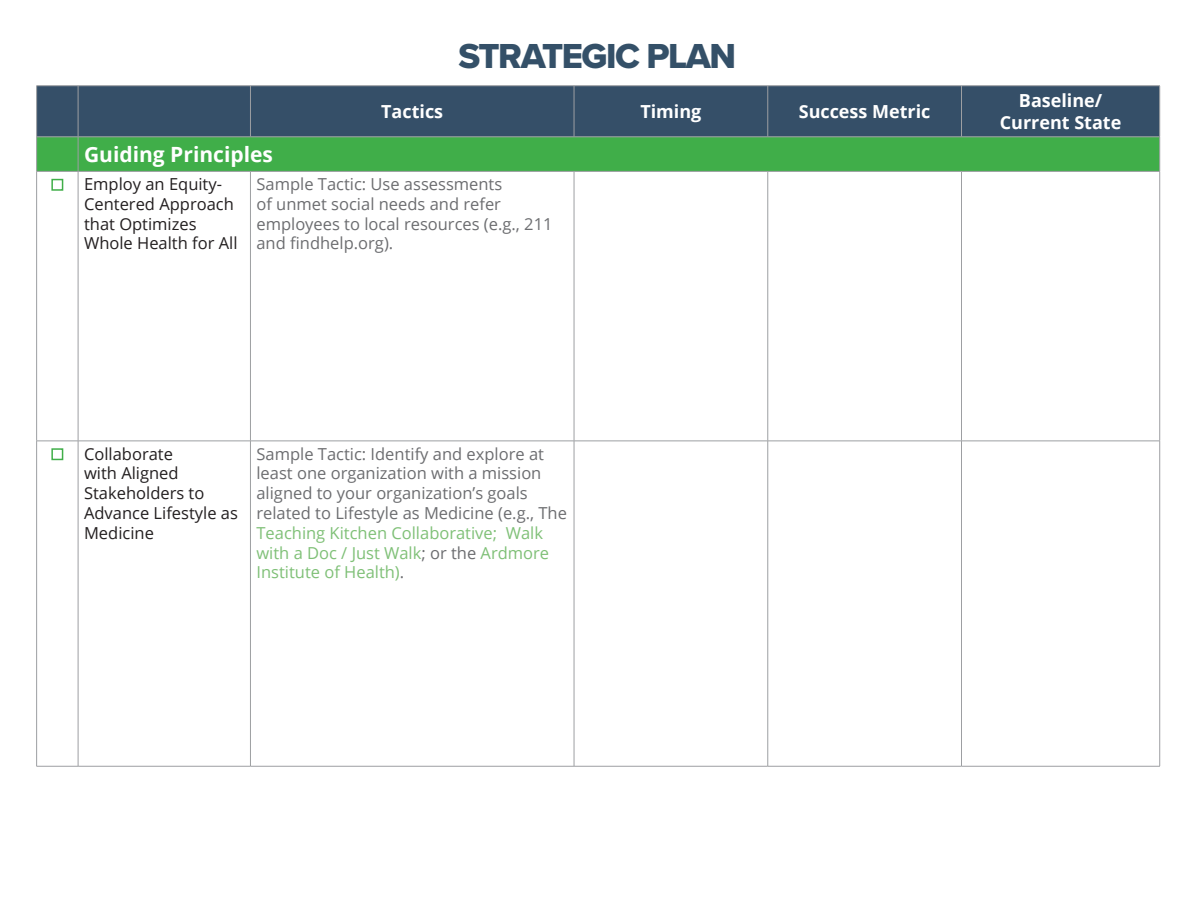
<style>
.page{position:relative;width:1188px;height:918px;background:#fff}
.page>*{position:absolute;margin:0;border:0;box-sizing:border-box;transform-origin:0 0}
.t1{font:36px "Proxima Nova Extrabld";letter-spacing:-.04em;color:#345068}
.t2{font:700 21px "Open Sans";color:#fff}
.t3{font:700 18px/21.6px "Open Sans";color:#fff;text-align:center}
.t4{font:16.5px/19.8px "Open Sans";color:#6c6d70}
.t5{font:16.5px/19.8px "Open Sans";color:#231f20}
.t6{font:16.5px/19.8px "Open Sans";color:#7fc077}
.s1{color:#40ae49}
.s2{color:#6c6d70}
</style>
<div class="page">
<div style="left:37px;top:86px;width:1122px;height:51px;background:#354f68"></div>
<div style="left:37px;top:138px;width:1122px;height:33px;background:#40ae49"></div>
<hr style="left:36px;top:85px;width:42px;height:1px;background:#9d9fa2">
<hr style="left:36px;top:86px;width:1px;height:51px;background:#9d9fa2">
<hr style="left:78px;top:85px;width:172px;height:1px;background:#9d9fa2">
<hr style="left:78px;top:86px;width:1px;height:51px;background:#9d9fa2">
<hr style="left:250px;top:85px;width:324px;height:1px;background:#9d9fa2">
<hr style="left:250px;top:86px;width:1px;height:51px;background:#9d9fa2">
<hr style="left:574px;top:85px;width:194px;height:1px;background:#9d9fa2">
<hr style="left:574px;top:86px;width:1px;height:51px;background:#9d9fa2">
<hr style="left:768px;top:85px;width:194px;height:1px;background:#9d9fa2">
<hr style="left:768px;top:86px;width:1px;height:51px;background:#9d9fa2">
<hr style="left:962px;top:85px;width:198px;height:1px;background:#9d9fa2">
<hr style="left:961px;top:86px;width:1px;height:51px;background:#9d9fa2">
<hr style="left:1159px;top:86px;width:1px;height:51px;background:#9d9fa2">
<hr style="left:36px;top:137px;width:42px;height:1px;background:#9d9fa2">
<hr style="left:36px;top:137px;width:1px;height:34px;background:#9d9fa2">
<hr style="left:78px;top:137px;width:172px;height:1px;background:#9d9fa2">
<hr style="left:78px;top:137px;width:1px;height:34px;background:#9d9fa2">
<hr style="left:250px;top:137px;width:324px;height:1px;background:#9d9fa2">
<hr style="left:574px;top:137px;width:194px;height:1px;background:#9d9fa2">
<hr style="left:768px;top:137px;width:194px;height:1px;background:#9d9fa2">
<hr style="left:962px;top:137px;width:198px;height:1px;background:#9d9fa2">
<hr style="left:1159px;top:137px;width:1px;height:34px;background:#9d9fa2">
<hr style="left:36px;top:171px;width:42px;height:1px;background:#9d9fa2">
<hr style="left:36px;top:172px;width:1px;height:269px;background:#9d9fa2">
<hr style="left:78px;top:171px;width:172px;height:1px;background:#9d9fa2">
<hr style="left:78px;top:172px;width:1px;height:269px;background:#9d9fa2">
<hr style="left:250px;top:171px;width:324px;height:1px;background:#9d9fa2">
<hr style="left:250px;top:172px;width:1px;height:269px;background:#9d9fa2">
<hr style="left:574px;top:171px;width:194px;height:1px;background:#9d9fa2">
<hr style="left:574px;top:172px;width:1px;height:269px;background:#9d9fa2">
<hr style="left:768px;top:171px;width:194px;height:1px;background:#9d9fa2">
<hr style="left:768px;top:172px;width:1px;height:269px;background:#9d9fa2">
<hr style="left:962px;top:171px;width:198px;height:1px;background:#9d9fa2">
<hr style="left:961px;top:172px;width:1px;height:269px;background:#9d9fa2">
<hr style="left:1159px;top:172px;width:1px;height:269px;background:#9d9fa2">
<hr style="left:36px;top:441px;width:42px;height:1px;background:#9d9fa2">
<hr style="left:36px;top:441px;width:1px;height:325px;background:#9d9fa2">
<hr style="left:78px;top:441px;width:172px;height:1px;background:#9d9fa2">
<hr style="left:78px;top:441px;width:1px;height:325px;background:#9d9fa2">
<hr style="left:250px;top:441px;width:324px;height:1px;background:#9d9fa2">
<hr style="left:250px;top:441px;width:1px;height:325px;background:#9d9fa2">
<hr style="left:574px;top:441px;width:194px;height:1px;background:#9d9fa2">
<hr style="left:574px;top:441px;width:1px;height:325px;background:#9d9fa2">
<hr style="left:768px;top:441px;width:194px;height:1px;background:#9d9fa2">
<hr style="left:768px;top:441px;width:1px;height:325px;background:#9d9fa2">
<hr style="left:962px;top:441px;width:198px;height:1px;background:#9d9fa2">
<hr style="left:961px;top:441px;width:1px;height:325px;background:#9d9fa2">
<hr style="left:1159px;top:441px;width:1px;height:325px;background:#9d9fa2">
<hr style="left:36px;top:766px;width:42px;height:1px;background:#9d9fa2">
<hr style="left:78px;top:766px;width:172px;height:1px;background:#9d9fa2">
<hr style="left:250px;top:766px;width:324px;height:1px;background:#9d9fa2">
<hr style="left:574px;top:766px;width:194px;height:1px;background:#9d9fa2">
<hr style="left:768px;top:766px;width:194px;height:1px;background:#9d9fa2">
<hr style="left:962px;top:766px;width:198px;height:1px;background:#9d9fa2">
<h1 class="t1" style="left:458px;top:29px;width:279px">STRATEGIC PLAN</h1>
<p class="t3" style="left:381px;top:100px;width:64px">Tactics</p>
<p class="t3" style="left:640px;top:100px;width:63px">Timing</p>
<p class="t3" style="left:799px;top:100px;width:133px">Success Metric</p>
<p class="t3" style="left:1000px;top:90px;width:123px">Baseline/<br>Current State</p>
<p class="t2" style="left:84px;top:140px;width:190px">Guiding Principles</p>
<p class="t5" style="left:84px;top:174px;width:155px;text-indent:-33px"><span class="s1">■</span> Employ an Equity-<br>Centered Approach that Optimizes<br>Whole Health for All</p>
<p class="t4" style="left:256px;top:174px;width:298px">Sample Tactic: Use assessments<br>of unmet social needs and refer employees to local resources (e.g., 211 and findhelp.org).</p>
<p class="t5" style="left:84px;top:443px;width:155px;text-indent:-33px"><span class="s1">■</span> Collaborate<br>with Aligned<br>Stakeholders to<br>Advance Lifestyle as<br>Medicine</p>
<p class="t4" style="left:256px;top:443px;width:312px">Sample Tactic: Identify and explore at least one organization with a mission aligned to your organization’s goals related to Lifestyle as Medicine (e.g., The</p>
<p class="t6" style="left:256px;top:522px;width:294px">Teaching Kitchen Collaborative; Walk with a Doc / Just Walk<span class="s2">; or the</span> Ardmore<br>Institute of Health)<span class="s2">.</span></p>
</div>
